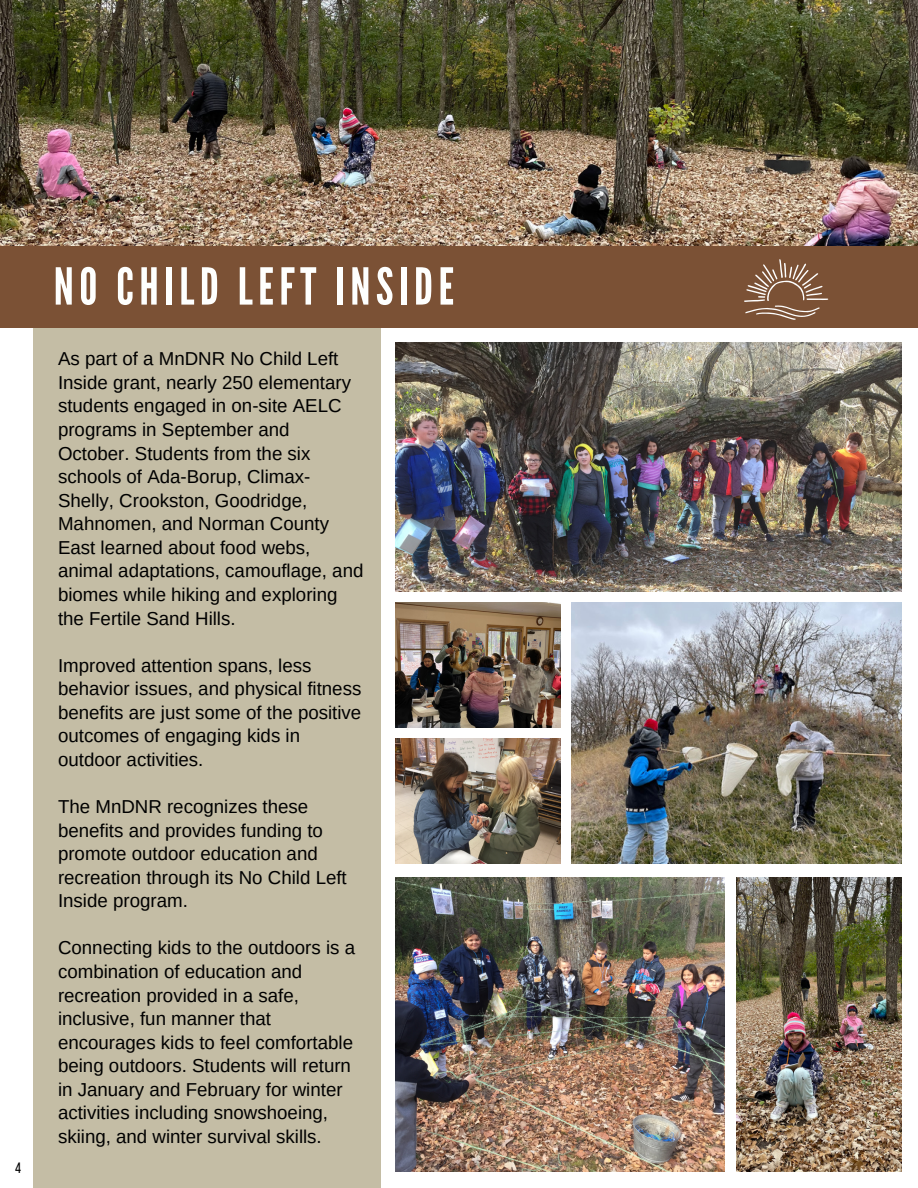
<style>
.page{position:relative;width:918px;height:1188px;background:#fff}
.page>*{position:absolute;margin:0;border:0;box-sizing:border-box;transform-origin:0 0}
.t1{font:50.85px "League Gothic";letter-spacing:.11em;color:#fefffe}
.t2{font:18.75px/23.5px "Arimo";color:#000}
.t3{font:15px "Bebas Neue";color:#000}
</style>
<div class="page">
<img style="left:736px;top:878px;width:166px;height:293px">
<img style="left:395px;top:878px;width:330px;height:293px">
<img style="left:395px;top:342px;width:507px;height:249px">
<img style="left:395px;top:602px;width:166px;height:125px">
<img style="left:572px;top:602px;width:330px;height:261px">
<img style="left:395px;top:738px;width:166px;height:125px">
<img style="left:0;top:0;width:918px;height:246px">
<div style="left:33px;top:320px;width:348px;height:868px;background:#c4bda5"></div>
<div style="left:0;top:246px;width:918px;height:82px;background:#7b5135"></div>
<svg style="left:744px;top:259px;width:84px;height:61px"></svg>
<p class="t3" style="left:15px;top:1162px;width:7px">4</p>
<h1 class="t1" style="left:54px;top:257px;width:402px">NO CHILD LEFT INSIDE</h1>
<p class="t2" style="left:58px;top:347px;width:307px">As part of a MnDNR No Child Left<br>Inside grant, nearly 250 elementary students engaged in on-site AELC programs in September and<br>October. Students from the six schools of Ada-Borup, Climax-<br>Shelly, Crookston, Goodridge,<br>Mahnomen, and Norman County<br>East learned about food webs, animal adaptations, camouflage, and biomes while hiking and exploring the Fertile Sand Hills.</p>
<p class="t2" style="left:58px;top:653px;width:305px">Improved attention spans, less behavior issues, and physical fitness benefits are just some of the positive outcomes of engaging kids in outdoor activities.</p>
<p class="t2" style="left:58px;top:795px;width:290px">The MnDNR recognizes these benefits and provides funding to promote outdoor education and recreation through its No Child Left<br>Inside program.</p>
<p class="t2" style="left:58px;top:936px;width:299px">Connecting kids to the outdoors is a combination of education and recreation provided in a safe, inclusive, fun manner that encourages kids to feel comfortable being outdoors. Students will return in January and February for winter activities including snowshoeing, skiing, and winter survival skills.</p>
</div>
